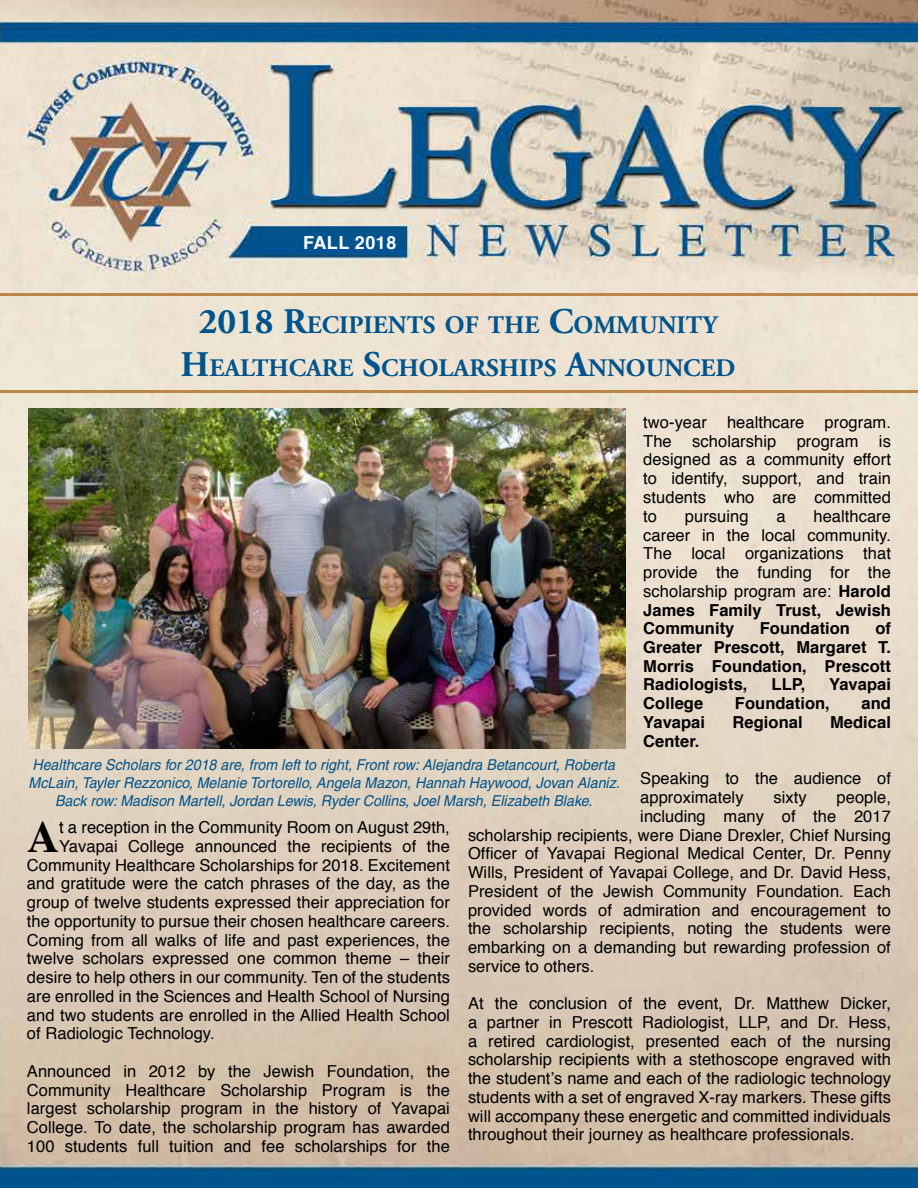
<style>
.page{position:relative;width:918px;height:1188px;background:#fff}
.page>*{position:absolute;margin:0;border:0;box-sizing:border-box;transform-origin:0 0}
.t1{font:700 44.25px "Times";color:#000}
.t2{font:700 25.2px/43.2px "Adobe Garamond";color:#00548d;text-align:center}
.t3{font:700 18px "Helvetica";letter-spacing:.025em;color:#fff}
.t4{font:16.5px/18.8px "Helvetica";letter-spacing:.005em;color:#000;text-align:justify}
.t5{font:700 16.5px/18.8px "Helvetica";letter-spacing:.005em;color:#000;text-align:justify}
.t6{font:italic 15px/18px "Helvetica";color:#00548d;text-align:center;scale:.95 1}
.s1{font-size:36px}
.s2{font-weight:700}
</style>
<div class="page">
<img style="left:0;top:0;width:918px;height:1188px">
<hr style="left:0;top:390px;width:918px;height:3px;background:#ba8748">
<hr style="left:0;top:293px;width:918px;height:3px;background:#ba8748">
<img style="left:28px;top:409px;width:597px;height:340px">
<p class="t3" style="left:303px;top:228px;width:95px">FALL 2018</p>
<h2 class="t2" style="left:180px;top:303px;width:557px"><span class="s1">2018 R</span>ECIPIENTS OF THE <span class="s1">C</span>OMMUNITY<br><span class="s1">H</span>EALTHCARE <span class="s1">S</span>CHOLARSHIPS <span class="s1">A</span>NNOUNCED</h2>
<p class="t4" style="left:643px;top:413px;width:249px">two-year healthcare program.<br>The scholarship program is designed as a community effort to identify, support, and train students who are committed to</p>
<p class="t4" style="left:643px;top:507px;width:249px;text-indent:170px">healthcare career in the local community.<br>The local organizations that provide the funding for the scholarship program are: <span class="s2">Harold James Family Trust, Jewish Community</span></p>
<p class="t4" style="left:685px;top:507px;width:65px">pursuing</p>
<p class="t4" style="left:776px;top:507px;width:11px">a</p>
<p class="t5" style="left:643px;top:619px;width:249px;text-indent:232px">of Greater Prescott, Margaret T.<br>Morris Foundation, Prescott Radiologists,</p>
<p class="t5" style="left:760px;top:619px;width:92px">Foundation</p>
<p class="t5" style="left:772px;top:676px;width:35px">LLP,</p>
<p class="t5" style="left:829px;top:676px;width:63px">Yavapai</p>
<p class="t5" style="left:643px;top:694px;width:61px">College</p>
<p class="t5" style="left:735px;top:694px;width:96px">Foundation,</p>
<p class="t5" style="left:862px;top:694px;width:31px">and</p>
<p class="t5" style="left:643px;top:713px;width:63px">Yavapai</p>
<p class="t5" style="left:733px;top:713px;width:72px">Regional</p>
<p class="t5" style="left:830px;top:713px;width:62px">Medical</p>
<p class="t5" style="left:643px;top:732px;width:58px">Center.</p>
<p class="t4" style="left:640px;top:770px;width:252px">Speaking to the audience of approximately</p>
<p class="t6" style="left:29px;top:755px;width:624px">Healthcare Scholars for 2018 are, from left to right, Front row: Alejandra Betancourt, Roberta<br>McLain, Tayler Rezzonico, Melanie Tortorello, Angela Mazon, Hannah Haywood, Jovan Alaniz.<br>Back row: Madison Martell, Jordan Lewis, Ryder Collins, Joel Marsh, Elizabeth Blake.</p>
<p class="t4" style="left:773px;top:788px;width:35px">sixty</p>
<p class="t4" style="left:837px;top:788px;width:56px">people,</p>
<p class="t4" style="left:640px;top:807px;width:252px">including many of the 2017</p>
<p class="t4" style="left:468px;top:826px;width:424px">scholarship recipients, were Diane Drexler, Chief Nursing</p>
<p class="t4" style="left:468px;top:845px;width:424px">Officer of Yavapai Regional Medical Center, Dr. Penny</p>
<p class="t4" style="left:468px;top:863px;width:424px">Wills, President of Yavapai College, and Dr. David Hess,</p>
<p class="t4" style="left:468px;top:882px;width:424px">President of the Jewish Community Foundation. Each</p>
<p class="t4" style="left:468px;top:901px;width:424px">provided words of admiration and encouragement to</p>
<p class="t4" style="left:468px;top:920px;width:424px">the scholarship recipients, noting the students were</p>
<p class="t4" style="left:468px;top:938px;width:424px">embarking on a demanding but rewarding profession of</p>
<p class="t4" style="left:468px;top:957px;width:128px">service to others.</p>
<p class="t4" style="left:468px;top:995px;width:425px">At the conclusion of the event, Dr. Matthew Dicker, a partner in Prescott Radiologist, LLP, and Dr. Hess, a retired cardiologist, presented each of the nursing scholarship recipients with a stethoscope engraved with the student’s name and each of the radiologic technology students with a set of engraved X-ray markers. These gifts will accompany these energetic and committed individuals throughout their journey as healthcare professionals.</p>
<h1 class="t1" style="left:27px;top:795px;width:33px">A</h1>
<p class="t4" style="left:59px;top:819px;width:392px">t a reception in the Community Room on August 29th,</p>
<p class="t4" style="left:59px;top:837px;width:392px">Yavapai College announced the recipients of the</p>
<p class="t4" style="left:27px;top:856px;width:424px">Community Healthcare Scholarships for 2018. Excitement</p>
<p class="t4" style="left:27px;top:875px;width:424px">and gratitude were the catch phrases of the day, as the</p>
<p class="t4" style="left:27px;top:894px;width:424px">group of twelve students expressed their appreciation for</p>
<p class="t4" style="left:27px;top:912px;width:424px">the opportunity to pursue their chosen healthcare careers.</p>
<p class="t4" style="left:27px;top:931px;width:424px">Coming from all walks of life and past experiences, the</p>
<p class="t4" style="left:27px;top:950px;width:424px">twelve scholars expressed one common theme – their</p>
<p class="t4" style="left:27px;top:969px;width:424px">desire to help others in our community. Ten of the students</p>
<p class="t4" style="left:27px;top:987px;width:424px">are enrolled in the Sciences and Health School of Nursing</p>
<p class="t4" style="left:27px;top:1006px;width:424px">and two students are enrolled in the Allied Health School</p>
<p class="t4" style="left:27px;top:1025px;width:189px">of Radiologic Technology.</p>
<p class="t4" style="left:27px;top:1062px;width:424px">Announced in 2012 by the Jewish Foundation, the Community Healthcare Scholarship Program is the largest scholarship program in the history of Yavapai College. To date, the scholarship program has awarded 100 students full tuition and fee scholarships for the</p>
</div>
